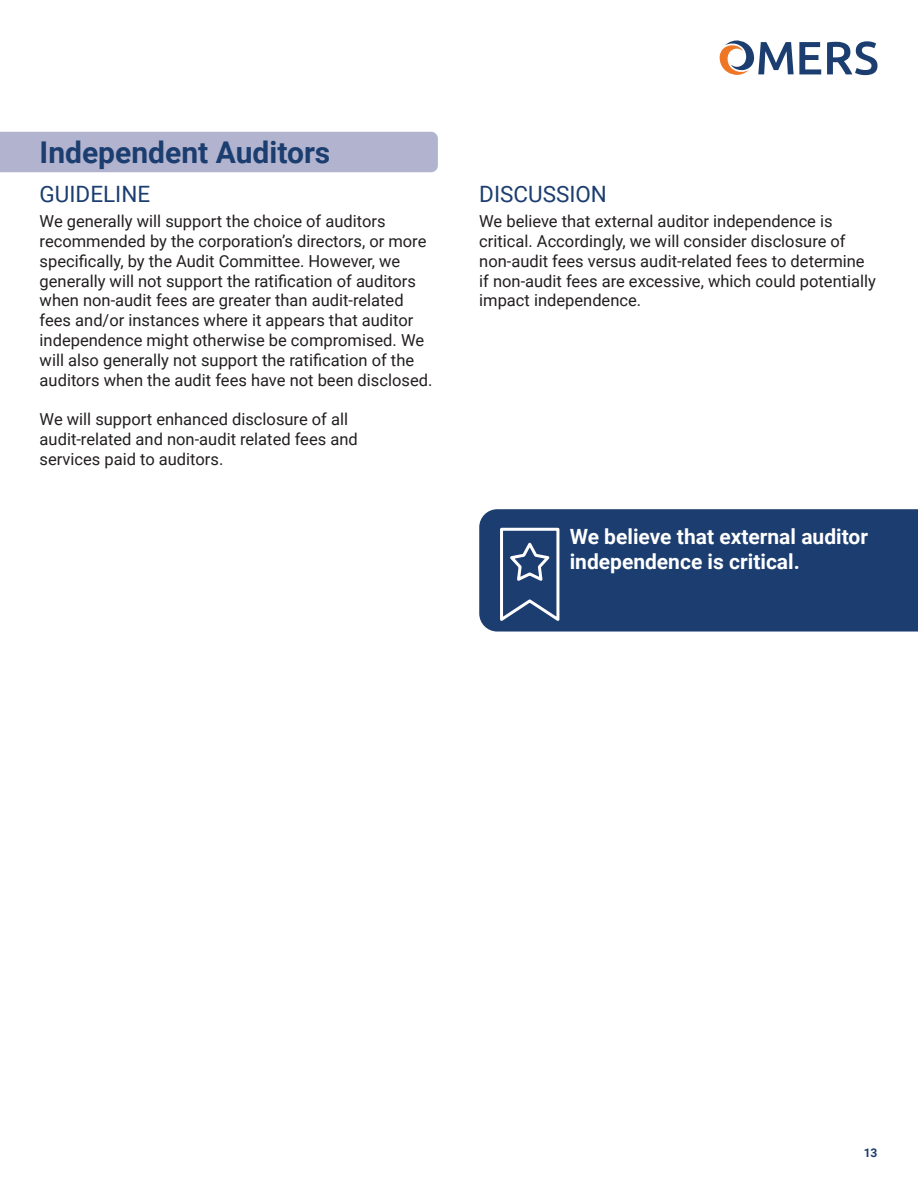
<style>
.page{position:relative;width:918px;height:1188px;background:#fff}
.page>*{position:absolute;margin:0;border:0;box-sizing:border-box;transform-origin:0 0}
.t1{font:700 30px "Roboto";color:#1c3d6f}
.t2{font:22.5px "Roboto";color:#1c3d6f}
.t3{font:700 21px/25.2px "Roboto";color:#fff}
.t4{font:16.5px/19.8px "Roboto";color:#231f20}
.t5{font:700 12px "Roboto";color:#1c3d6f}
</style>
<div class="page">
<div style="left:0;top:132px;width:438px;height:40px;background:#b2b4cf"></div>
<svg style="left:827px;top:41px;width:50px;height:34px"></svg>
<svg style="left:720px;top:40px;width:101px;height:35px"></svg>
<div style="left:479px;top:509px;width:439px;height:123px;background:#1c3d6f"></div>
<svg style="left:499px;top:526px;width:63px;height:99px"></svg>
<h1 class="t1" style="left:40px;top:132px;width:292px">Independent Auditors</h1>
<h2 class="t2" style="left:40px;top:178px;width:112px">GUIDELINE</h2>
<p class="t4" style="left:40px;top:211px;width:394px">We generally will support the choice of auditors recommended by the corporation’s directors, or more specifically, by the Audit Committee. However, we generally will not support the ratification of auditors when non-audit fees are greater than audit-related fees and/or instances where it appears that auditor independence might otherwise be compromised. We will also generally not support the ratification of the auditors when the audit fees have not been disclosed.</p>
<p class="t4" style="left:40px;top:409px;width:320px">We will support enhanced disclosure of all audit-related and non-audit related fees and services paid to auditors.</p>
<h2 class="t2" style="left:479px;top:178px;width:129px">DISCUSSION</h2>
<p class="t4" style="left:479px;top:211px;width:398px">We believe that external auditor independence is critical. Accordingly, we will consider disclosure of non-audit fees versus audit-related fees to determine if non-audit fees are excessive, which could potentially impact independence.</p>
<p class="t3" style="left:570px;top:523px;width:300px">We believe that external auditor independence is critical.</p>
<p class="t5" style="left:864px;top:1144px;width:15px">13</p>
</div>
